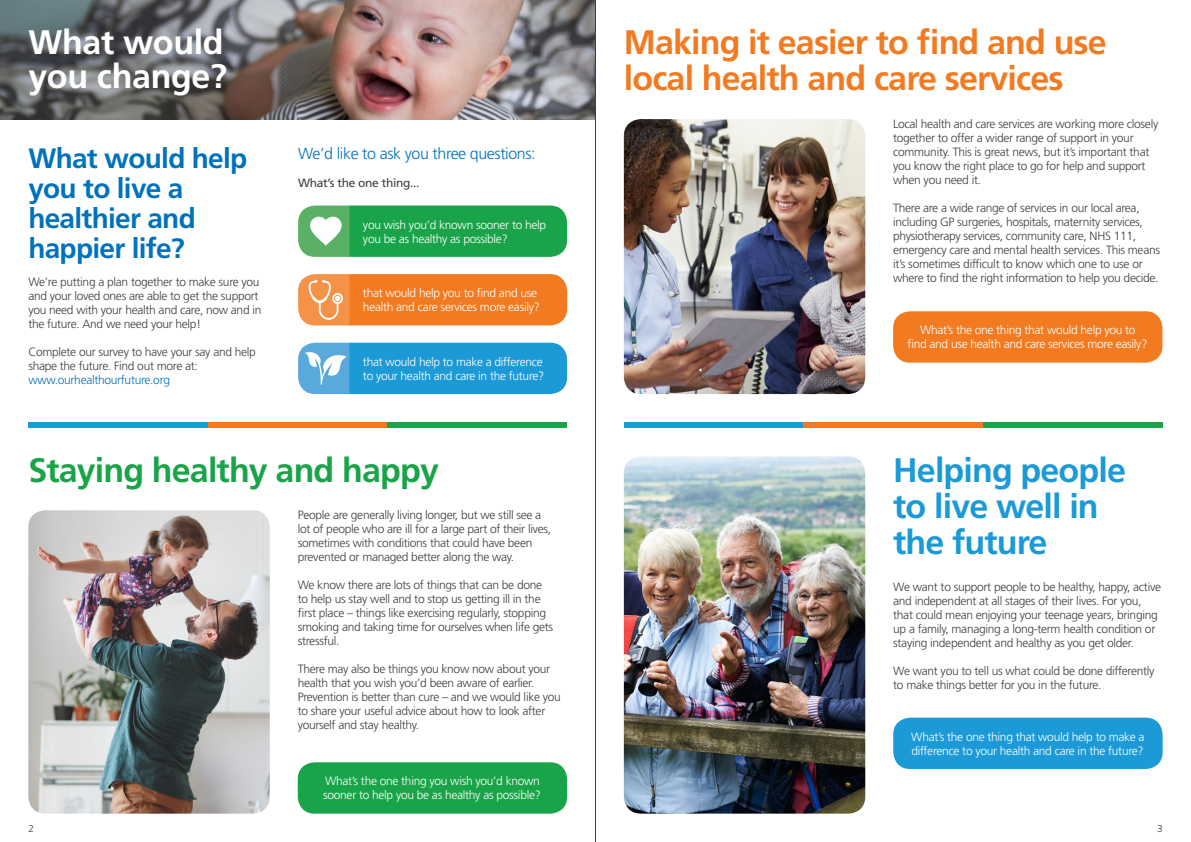
<style>
.page{position:relative;width:1191px;height:842px;background:#fff}
.page>*{position:absolute;margin:0;border:0;box-sizing:border-box;transform-origin:0 0}
.t1{font:700 34px/36px "Frutiger LT Std";letter-spacing:-.025em;color:#f27b22}
.t2{font:700 34px/36px "Frutiger LT Std";letter-spacing:-.025em;color:#1b9ad7}
.t3{font:700 34px "Frutiger LT Std";letter-spacing:-.025em;color:#1aa449}
.t4{font:700 34px "Frutiger LT Std";letter-spacing:-.01em;color:#fff}
.t5{font:700 28px/30px "Frutiger LT Std";letter-spacing:-.025em;color:#0072bc}
.t6{font:300 16px "Frutiger LT Std";letter-spacing:-.025em;color:#0072bc}
.t7{font:300 12px/14px "Frutiger LT Std";letter-spacing:-.025em;color:#3e3e3f}
.t8{font:300 12px/14px "Frutiger LT Std";letter-spacing:-.025em;color:#fff}
.t9{font:12px "Frutiger LT Std";letter-spacing:-.025em;color:#3e3e3f}
.Page_Numbers{font:300 10px "Frutiger LT Std";color:#3e3e3f}
.s1{color:#0072bc}
</style>
<div class="page">
<div style="left:28px;top:422px;width:180px;height:6px;background:#1b9ad7"></div>
<div style="left:208px;top:422px;width:179px;height:6px;background:#f27b22"></div>
<div style="left:387px;top:422px;width:180px;height:6px;background:#1aa449"></div>
<div style="left:624px;top:422px;width:179px;height:6px;background:#1b9ad7"></div>
<div style="left:803px;top:422px;width:180px;height:6px;background:#f27b22"></div>
<div style="left:983px;top:422px;width:179px;height:6px;background:#1aa449"></div>
<img style="left:0;top:0;width:595px;height:119px">
<img style="left:28px;top:510px;width:242px;height:304px">
<img style="left:624px;top:456px;width:241px;height:358px">
<img style="left:624px;top:119px;width:241px;height:275px">
<div style="left:298px;top:762px;width:269px;height:52px;background:#1aa449;border-radius:17px"></div>
<div style="left:893px;top:718px;width:269px;height:51px;background:#1b9ad7;border-radius:17px"></div>
<div style="left:893px;top:311px;width:269px;height:52px;background:#f27b22;border-radius:17px"></div>
<svg style="left:298px;top:206px;width:269px;height:51px;background:#31ab58"></svg>
<svg style="left:298px;top:274px;width:269px;height:51px;background:#f28330"></svg>
<svg style="left:298px;top:343px;width:269px;height:51px;background:#2fa1d9"></svg>
<hr style="left:595px;top:0;width:1px;height:842px;background:#3e3e3f">
<p class="t4" style="left:28px;top:22px;width:197px">What would</p>
<p class="t4" style="left:28px;top:56px;width:200px">you change?</p>
<p class="t5" style="left:28px;top:144px;width:220px">What would help you to live a healthier and happier life?</p>
<p class="t7" style="left:28px;top:275px;width:235px">We’re putting a plan together to make sure you and your loved ones are able to get the support you need with your health and care, now and in the future. And we need your help!</p>
<p class="t7" style="left:28px;top:345px;width:229px">Complete our survey to have your say and help shape the future. Find out more at: <span class="s1">www.ourhealthourfuture.org</span></p>
<p class="t6" style="left:298px;top:145px;width:239px">We’d like to ask you three questions:</p>
<p class="t9" style="left:298px;top:176px;width:123px">What’s the one thing...</p>
<p class="t8" style="left:363px;top:218px;width:185px">you wish you’d known sooner to help you be as healthy as possible?</p>
<p class="t8" style="left:363px;top:286px;width:178px">that would help you to find and use health and care services more easily?</p>
<p class="t8" style="left:363px;top:355px;width:183px">that would help to make a difference to your health and care in the future?</p>
<p class="t1" style="left:624px;top:24px;width:484px">Making it easier to find and use local health and care services</p>
<p class="t7" style="left:893px;top:117px;width:267px">Local health and care services are working more closely together to offer a wider range of support in your community. This is great news, but it’s important that you know the right place to go for help and support when you need it.</p>
<p class="t7" style="left:893px;top:201px;width:268px">There are a wide range of services in our local area, including GP surgeries, hospitals, maternity services, physiotherapy services, community care, NHS 111, emergency care and mental health services. This means it’s sometimes difficult to know which one to use or where to find the right information to help you decide.</p>
<p class="t8" style="left:907px;top:323px;width:241px;text-align:center">What’s the one thing that would help you to<br>find and use health and care services more easily?</p>
<p class="t3" style="left:28px;top:450px;width:412px">Staying healthy and happy</p>
<p class="t2" style="left:893px;top:452px;width:234px">Helping people to live well in the future</p>
<p class="t7" style="left:298px;top:508px;width:255px">People are generally living longer, but we still see a lot of people who are ill for a large part of their lives, sometimes with conditions that could have been prevented or managed better along the way.</p>
<p class="t7" style="left:298px;top:578px;width:257px">We know there are lots of things that can be done to help us stay well and to stop us getting ill in the first place – things like exercising regularly, stopping smoking and taking time for ourselves when life gets stressful.</p>
<p class="t7" style="left:298px;top:662px;width:254px">There may also be things you know now about your health that you wish you’d been aware of earlier.</p>
<p class="t7" style="left:298px;top:690px;width:265px">Prevention is better than cure – and we would like you to share your useful advice about how to look after yourself and stay healthy.</p>
<p class="t7" style="left:893px;top:580px;width:269px">We want to support people to be healthy, happy, active and independent at all stages of their lives. For you, that could mean enjoying your teenage years, bringing up a family, managing a long-term health condition or staying independent and healthy as you get older.</p>
<p class="t7" style="left:893px;top:664px;width:263px">We want you to tell us what could be done differently to make things better for you in the future.</p>
<p class="t8" style="left:911px;top:730px;width:235px">What’s the one thing that would help to make a difference to your health and care in the future?</p>
<p class="t8" style="left:323px;top:774px;width:219px">What’s the one thing you wish you’d known sooner to help you be as healthy as possible?</p>
<p class="Page_Numbers" style="left:28px;top:822px;width:7px">2</p>
<p class="Page_Numbers" style="left:1157px;top:822px;width:7px">3</p>
</div>
